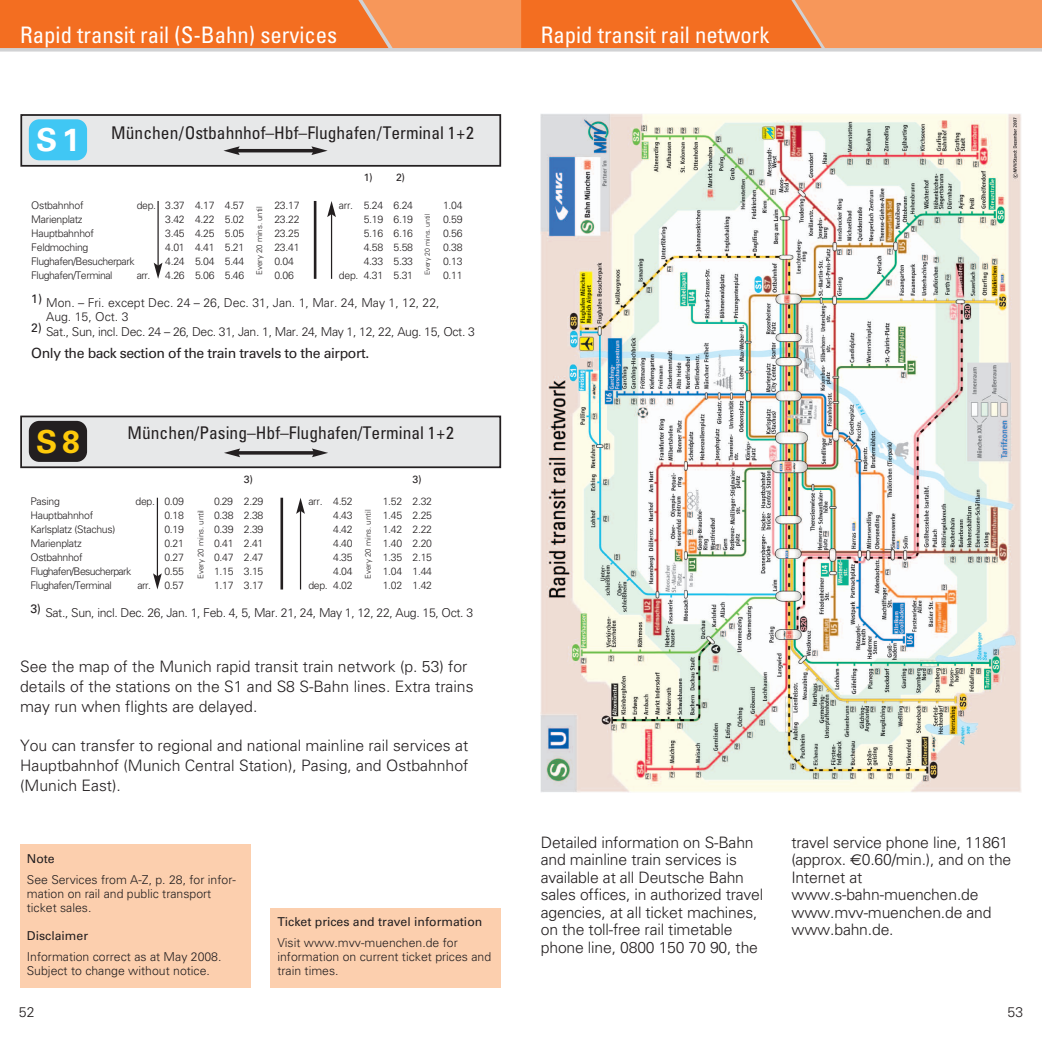
<style>
.page{position:relative;width:1042px;height:1042px;background:#fff}
.page>*{position:absolute;margin:0;border:0;box-sizing:border-box;transform-origin:0 0}
.t1{font:700 31.68px "Univers";color:#feca0a}
.t2{font:condensed 22.75px "Univers";color:#fff}
.t3{font:condensed 17.5px "Univers";color:#231f20}
.t4{font:300 15.75px/17.5px "Univers";letter-spacing:-.01em;color:#231f20}
.t5{font:14px "Univers";letter-spacing:-.03em;color:#231f20}
.t6{font:300 14px "Univers";color:#231f20}
.t7{font:300 12.25px/14px "Univers";color:#231f20}
.t8{font:300 12.25px "Univers";letter-spacing:-.03em;color:#231f20}
.t9{font:12.25px "Univers";color:#231f20}
.t10{font:300 10.5px "Univers";letter-spacing:-.03em;color:#231f20}
.t11{font:300 10.5px "Univers";letter-spacing:-.055em;color:#231f20}
.t12{font:10.5px "Univers";color:#231f20}
.t13{font:300 7.88px "Univers";color:#231f20}
.t14{font:300 7px "Univers";color:#231f20}
.s1{font-weight:700;font-stretch:normal;font-size:31.68px;color:#fff}
.s2{font-family:"Euro Sans";font-weight:400}
</style>
<div class="page">
<div style="left:0;top:0;width:1042px;height:50px;background:#f7975a"></div>
<div style="left:0;top:0;width:393px;height:48px;background:#f36e21"></div>
<div style="left:521px;top:0;width:304px;height:48px;background:#f36e21"></div>
<svg style="left:0;top:48px;width:1042px;height:4px;background:#d6d5d6"></svg>
<img style="left:541px;top:114px;width:480px;height:678px">
<div style="left:20px;top:844px;width:231px;height:143px;background:#fccfae"></div>
<hr style="left:157px;top:201px;width:2px;height:65px;background:#231f20">
<svg style="left:154px;top:263px;width:8px;height:16px"></svg>
<hr style="left:331px;top:214px;width:1px;height:65px;background:#231f20">
<svg style="left:327px;top:201px;width:9px;height:16px"></svg>
<hr style="left:157px;top:498px;width:1px;height:78px;background:#231f20">
<svg style="left:153px;top:573px;width:9px;height:16px"></svg>
<hr style="left:280px;top:498px;width:3px;height:91px;background:#231f20">
<hr style="left:300px;top:511px;width:1px;height:78px;background:#231f20">
<svg style="left:296px;top:498px;width:9px;height:16px"></svg>
<div style="left:21px;top:115px;width:479px;height:51px;background:#e7e8e9"></div>
<div style="left:20px;top:114px;width:481px;height:53px;border:2px solid #231f20"></div>
<div style="left:29px;top:119px;width:58px;height:41px;background:#40c7f4;border-radius:11px"></div>
<hr style="left:237px;top:149px;width:77px;height:3px;background:#231f20">
<svg style="left:223px;top:146px;width:17px;height:9px"></svg>
<svg style="left:311px;top:146px;width:17px;height:9px"></svg>
<hr style="left:314px;top:201px;width:2px;height:78px;background:#231f20">
<div style="left:21px;top:416px;width:479px;height:51px;background:#e7e8e9"></div>
<div style="left:20px;top:415px;width:481px;height:53px;border:2px solid #231f20"></div>
<div style="left:29px;top:421px;width:58px;height:41px;background:#231f20;border-radius:11px"></div>
<svg style="left:240px;top:451px;width:72px;height:4px"></svg>
<svg style="left:224px;top:448px;width:16px;height:9px"></svg>
<svg style="left:312px;top:448px;width:16px;height:9px"></svg>
<div style="left:270px;top:907px;width:231px;height:80px;background:#fccfae"></div>
<h2 class="t2" style="left:20px;top:26px;width:319px">Rapid transit rail (S-Bahn) services</h2>
<p class="t3" style="left:36px;top:126px;width:439px"><span class="s1">S1</span> München/Ostbahnhof–Hbf–Flughafen/Terminal 1+2</p>
<p class="t12" style="left:364px;top:173px;width:43px">1) 2)</p>
<p class="t10" style="left:31px;top:201px;width:54px">Ostbahnhof</p>
<p class="t10" style="left:137px;top:201px;width:109px">dep. 3.37 4.17 4.57</p>
<p class="t10" style="left:274px;top:201px;width:27px">23.17</p>
<p class="t10" style="left:339px;top:201px;width:76px">arr. 5.24 6.24</p>
<p class="t10" style="left:443px;top:201px;width:21px">1.04</p>
<p class="t10" style="left:31px;top:215px;width:53px">Marienplatz</p>
<p class="t10" style="left:165px;top:215px;width:81px">3.42 4.22 5.02</p>
<p class="t10" style="left:274px;top:215px;width:27px">23.22</p>
<p class="t10" style="left:364px;top:215px;width:51px">5.19 6.19</p>
<p class="t10" style="left:443px;top:215px;width:21px">0.59</p>
<p class="t10" style="left:31px;top:229px;width:64px">Hauptbahnhof</p>
<p class="t10" style="left:165px;top:229px;width:81px">3.45 4.25 5.05</p>
<p class="t10" style="left:274px;top:229px;width:27px">23.25</p>
<p class="t10" style="left:364px;top:229px;width:51px">5.16 6.16</p>
<p class="t10" style="left:443px;top:229px;width:21px">0.56</p>
<p class="t10" style="left:31px;top:243px;width:59px">Feldmoching</p>
<p class="t10" style="left:165px;top:243px;width:81px">4.01 4.41 5.21</p>
<p class="t10" style="left:274px;top:243px;width:27px">23.41</p>
<p class="t10" style="left:364px;top:243px;width:51px">4.58 5.58</p>
<p class="t10" style="left:443px;top:243px;width:21px">0.38</p>
<p class="t10" style="left:31px;top:257px;width:105px">Flughafen/Besucherpark</p>
<p class="t10" style="left:165px;top:257px;width:81px">4.24 5.04 5.44</p>
<p class="t10" style="left:274px;top:257px;width:21px">0.04</p>
<p class="t10" style="left:364px;top:257px;width:51px">4.33 5.33</p>
<p class="t10" style="left:443px;top:257px;width:21px">0.13</p>
<p class="t10" style="left:31px;top:271px;width:83px">Flughafen/Terminal</p>
<p class="t10" style="left:137px;top:271px;width:15px">arr.</p>
<p class="t10" style="left:165px;top:271px;width:81px">4.26 5.06 5.46</p>
<p class="t10" style="left:274px;top:271px;width:21px">0.06</p>
<p class="t10" style="left:339px;top:271px;width:76px">dep. 4.31 5.31</p>
<p class="t10" style="left:443px;top:271px;width:21px">0.11</p>
<p class="t7" style="left:46px;top:296px;width:395px;text-indent:-15px"><sup>1)</sup> Mon. – Fri. except Dec. 24 – 26, Dec. 31, Jan. 1, Mar. 24, May 1, 12, 22,<br>Aug. 15, Oct. 3</p>
<p class="t8" style="left:31px;top:327px;width:445px"><sup>2)</sup> Sat., Sun, incl. Dec. 24 – 26, Dec. 31, Jan. 1, Mar. 24, May 1, 12, 22, Aug. 15, Oct. 3</p>
<p class="t5" style="left:31px;top:347px;width:339px">Only the back section of the train travels to the airport.</p>
<p class="t13" style="left:256px;top:275px;width:71px;rotate:-90deg">Every 20 mins. until</p>
<p class="t14" style="left:425px;top:275px;width:63px;rotate:-90deg">Every 20 mins. until</p>
<h1 class="t1" style="left:36px;top:430px;width:45px">S8</h1>
<p class="t3" style="left:128px;top:426px;width:328px">München/Pasing–Hbf–Flughafen/Terminal 1+2</p>
<p class="t12" style="left:244px;top:475px;width:11px">3)</p>
<p class="t12" style="left:412px;top:475px;width:11px">3)</p>
<p class="t10" style="left:30px;top:498px;width:31px">Pasing</p>
<p class="t10" style="left:135px;top:498px;width:50px">dep. 0.09</p>
<p class="t10" style="left:214px;top:498px;width:51px">0.29 2.29</p>
<p class="t10" style="left:308px;top:498px;width:46px">arr. 4.52</p>
<p class="t10" style="left:383px;top:498px;width:51px">1.52 2.32</p>
<p class="t10" style="left:30px;top:512px;width:64px">Hauptbahnhof</p>
<p class="t10" style="left:164px;top:512px;width:21px">0.18</p>
<p class="t10" style="left:214px;top:512px;width:51px">0.38 2.38</p>
<p class="t10" style="left:333px;top:512px;width:21px">4.43</p>
<p class="t10" style="left:383px;top:512px;width:51px">1.45 2.25</p>
<p class="t10" style="left:30px;top:526px;width:86px">Karlsplatz (Stachus)</p>
<p class="t10" style="left:164px;top:526px;width:21px">0.19</p>
<p class="t10" style="left:214px;top:526px;width:51px">0.39 2.39</p>
<p class="t10" style="left:333px;top:526px;width:21px">4.42</p>
<p class="t10" style="left:383px;top:526px;width:51px">1.42 2.22</p>
<p class="t10" style="left:30px;top:540px;width:53px">Marienplatz</p>
<p class="t10" style="left:164px;top:540px;width:21px">0.21</p>
<p class="t10" style="left:214px;top:540px;width:51px">0.41 2.41</p>
<p class="t10" style="left:333px;top:540px;width:21px">4.40</p>
<p class="t10" style="left:383px;top:540px;width:51px">1.40 2.20</p>
<p class="t10" style="left:30px;top:554px;width:54px">Ostbahnhof</p>
<p class="t10" style="left:164px;top:554px;width:21px">0.27</p>
<p class="t10" style="left:214px;top:554px;width:51px">0.47 2.47</p>
<p class="t10" style="left:333px;top:554px;width:21px">4.35</p>
<p class="t10" style="left:383px;top:554px;width:51px">1.35 2.15</p>
<p class="t11" style="left:30px;top:568px;width:102px">Flughafen/Besucherpark</p>
<p class="t10" style="left:164px;top:568px;width:21px">0.55</p>
<p class="t10" style="left:214px;top:568px;width:51px">1.15 3.15</p>
<p class="t10" style="left:333px;top:568px;width:21px">4.04</p>
<p class="t10" style="left:383px;top:568px;width:51px">1.04 1.44</p>
<p class="t10" style="left:30px;top:582px;width:83px">Flughafen/Terminal</p>
<p class="t10" style="left:138px;top:582px;width:15px">arr.</p>
<p class="t10" style="left:164px;top:582px;width:21px">0.57</p>
<p class="t10" style="left:214px;top:582px;width:51px">1.17 3.17</p>
<p class="t10" style="left:308px;top:582px;width:46px">dep. 4.02</p>
<p class="t10" style="left:383px;top:582px;width:51px">1.02 1.42</p>
<p class="t8" style="left:30px;top:608px;width:444px"><sup>3)</sup> Sat., Sun, incl. Dec. 26, Jan. 1, Feb. 4, 5, Mar. 21, 24, May 1, 12, 22, Aug. 15, Oct. 3</p>
<p class="t13" style="left:365px;top:579px;width:71px;rotate:-90deg">Every 20 mins. until</p>
<p class="t13" style="left:198px;top:579px;width:71px;rotate:-90deg">Every 20 mins. until</p>
<p class="t4" style="left:20px;top:658px;width:455px;line-height:19.8px">See the map of the Munich rapid transit train network (p. 53) for details of the stations on the S1 and S8 S-Bahn lines. Extra trains may run when flights are delayed.</p>
<p class="t4" style="left:20px;top:737px;width:450px;line-height:19.8px;text-align:justify">You can transfer to regional and national mainline rail services at Hauptbahnhof (Munich Central Station), Pasing, and Ostbahnhof (Munich East).</p>
<p class="t9" style="left:27px;top:854px;width:29px">Note</p>
<p class="t7" style="left:27px;top:874px;width:210px">See Services from A-Z, p. 28, for infor&shy;mation on rail and public transport ticket sales.</p>
<p class="t9" style="left:27px;top:931px;width:63px">Disclaimer</p>
<p class="t7" style="left:27px;top:951px;width:196px">Information correct as at May 2008.<br>Subject to change without notice.</p>
<p class="t9" style="left:277px;top:917px;width:206px">Ticket prices and travel information</p>
<p class="t7" style="left:277px;top:937px;width:215px">Visit www.mvv-muenchen.de for information on current ticket prices and train times.</p>
<h2 class="t2" style="left:541px;top:26px;width:230px">Rapid transit rail network</h2>
<p class="t4" style="left:541px;top:834px;width:224px">Detailed information on S-Bahn and mainline train services is available at all Deutsche Bahn sales offices, in authorized travel agencies, at all ticket machines, on the toll-free rail timetable phone line, 0800 150 70 90, the</p>
<p class="t4" style="left:791px;top:834px;width:221px">travel service phone line, 11861 (approx. <span class="s2">€</span>0.60/min.), and on the<br>Internet at www.s-bahn-muenchen.de www.mvv-muenchen.de and www.bahn.de.</p>
<p class="t6" style="left:19px;top:1007px;width:17px">52</p>
<p class="t6" style="left:1007px;top:1007px;width:17px">53</p>
</div>
